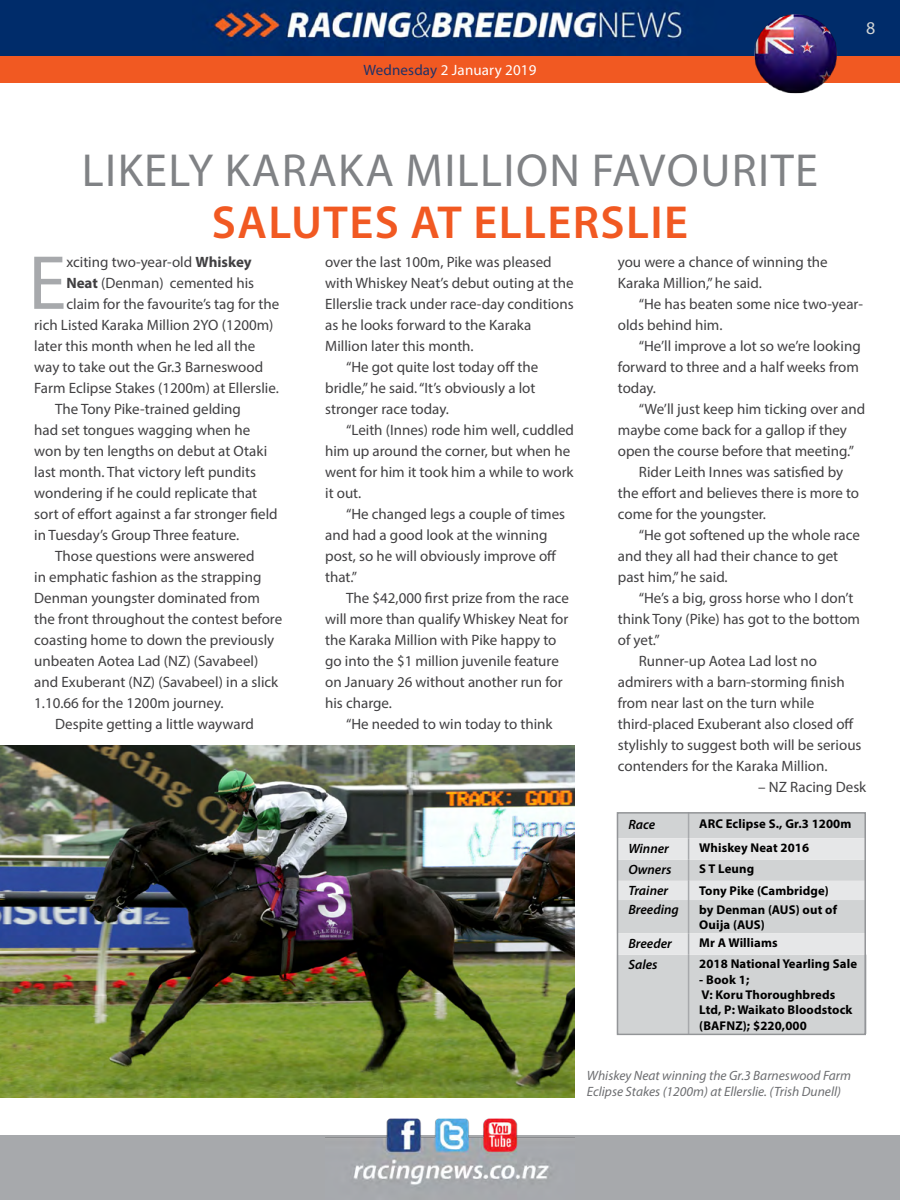
<style>
.page{position:relative;width:900px;height:1200px;background:#fff}
.page>*{position:absolute;margin:0;border:0;box-sizing:border-box;transform-origin:0 0}
.t1{font:77.25px "Myriad Pro";color:#a7a9ac}
.t2{font:46.5px "Myriad Pro";letter-spacing:.03em;color:#808285}
.t3{font:600 46.5px "Myriad Pro";letter-spacing:.03em;color:#f15922}
.t4{font:18px "Myriad Pro";color:#d1d4d4}
.t5{font:15px/21px "Myriad Pro";color:#414042}
.t6{font:15px "Myriad Pro";letter-spacing:.01em;color:#fff}
.t7{font:italic 13.5px/16.2px "Myriad Pro";color:#6d6e71}
.t8{font:italic 600 13.5px "Myriad Pro";color:#000}
.t9{font:700 12.75px/15.3px "Myriad Pro";letter-spacing:.01em;color:#000}
.s1{color:#203267}
.s2{font-weight:700}
</style>
<div class="page">
<div style="left:0;top:1136px;width:900px;height:64px;background:#a7a9ac"></div>
<img style="left:325px;top:1118px;width:250px;height:67px">
<div style="left:0;top:56px;width:900px;height:27px;background:#f15922"></div>
<img style="left:0;top:0;width:900px;height:56px">
<img style="left:0;top:746px;width:575px;height:351px">
<img style="left:752px;top:12px;width:88px;height:82px">
<div style="left:620px;top:955px;width:243px;height:77px;background:#d1d3d4"></div>
<svg style="left:620px;top:815px;width:243px;height:140px;background:#dadbdc"></svg>
<hr style="left:688px;top:955px;width:1px;height:79px;background:#a7a9ac">
<div style="left:617px;top:812px;width:249px;height:223px;border:2px solid #939598"></div>
<p class="t6" style="left:364px;top:61px;width:174px"><span class="s1">Wednesday</span> 2 January 2019</p>
<h2 class="t2" style="left:82px;top:142px;width:46px">Likely</h2>
<h2 class="t2" style="left:225px;top:142px;width:56px">Karaka</h2>
<h2 class="t2" style="left:406px;top:142px;width:62px">Million</h2>
<h2 class="t2" style="left:592px;top:142px;width:50px">favo</h2>
<h2 class="t2" style="left:700px;top:142px;width:53px">urite</h2>
<h2 class="t3" style="left:212px;top:193px;width:473px">SALUTES AT ELLERSLIE</h2>
<p class="t4" style="left:866px;top:17px;width:11px">8</p>
<h1 class="t1" style="left:28px;top:235px;width:40px">E</h1>
<p class="t5" style="left:66px;top:251px;width:187px">xciting two-year-old <span class="s2">Whiskey</span></p>
<p class="t5" style="left:66px;top:272px;width:189px"><span class="s2">Neat</span> (Denman) cemented his</p>
<p class="t5" style="left:66px;top:293px;width:214px">claim for the favourite’s tag for the</p>
<p class="t5" style="left:34px;top:314px;width:241px">rich Listed Karaka Million 2YO (1200m)</p>
<p class="t5" style="left:34px;top:335px;width:222px">later this month when he led all the</p>
<p class="t5" style="left:34px;top:356px;width:230px">way to take out the Gr.3 Barneswood</p>
<p class="t5" style="left:34px;top:377px;width:246px">Farm Eclipse Stakes (1200m) at Ellerslie.</p>
<p class="t5" style="left:55px;top:398px;width:187px">The Tony Pike-trained gelding</p>
<p class="t5" style="left:34px;top:419px;width:218px">had set tongues wagging when he</p>
<p class="t5" style="left:34px;top:440px;width:234px">won by ten lengths on debut at Otaki</p>
<p class="t5" style="left:34px;top:461px;width:223px">last month. That victory left pundits</p>
<p class="t5" style="left:34px;top:482px;width:224px">wondering if he could replicate that</p>
<p class="t5" style="left:34px;top:503px;width:245px">sort of effort against a far stronger field</p>
<p class="t5" style="left:34px;top:524px;width:207px">in Tuesday’s Group Three feature.</p>
<p class="t5" style="left:55px;top:545px;width:201px">Those questions were answered</p>
<p class="t5" style="left:34px;top:566px;width:229px">in emphatic fashion as the strapping</p>
<p class="t5" style="left:34px;top:587px;width:227px">Denman youngster dominated from</p>
<p class="t5" style="left:34px;top:608px;width:249px">the front throughout the contest before</p>
<p class="t5" style="left:34px;top:629px;width:242px">coasting home to down the previously</p>
<p class="t5" style="left:34px;top:650px;width:226px">unbeaten Aotea Lad (NZ) (Savabeel)</p>
<p class="t5" style="left:34px;top:671px;width:246px">and Exuberant (NZ) (Savabeel) in a slick</p>
<p class="t5" style="left:34px;top:692px;width:191px">1.10.66 for the 1200m journey.</p>
<p class="t5" style="left:55px;top:713px;width:200px">Despite getting a little wayward</p>
<p class="t5" style="left:325px;top:251px;width:228px">over the last 100m, Pike was pleased</p>
<p class="t5" style="left:325px;top:272px;width:250px">with Whiskey Neat’s debut outing at the</p>
<p class="t5" style="left:325px;top:293px;width:250px">Ellerslie track under race-day conditions</p>
<p class="t5" style="left:325px;top:314px;width:208px">as he looks forward to the Karaka</p>
<p class="t5" style="left:325px;top:335px;width:150px">Million later this month.</p>
<p class="t5" style="left:346px;top:356px;width:194px">“He got quite lost today off the</p>
<p class="t5" style="left:325px;top:377px;width:212px">bridle,” he said. “It’s obviously a lot</p>
<p class="t5" style="left:325px;top:398px;width:125px">stronger race today.</p>
<p class="t5" style="left:346px;top:419px;width:229px">“Leith (Innes) rode him well, cuddled</p>
<p class="t5" style="left:325px;top:440px;width:247px">him up around the corner, but when he</p>
<p class="t5" style="left:325px;top:461px;width:250px">went for him it took him a while to work</p>
<p class="t5" style="left:325px;top:482px;width:38px">it out.</p>
<p class="t5" style="left:346px;top:503px;width:221px">“He changed legs a couple of times</p>
<p class="t5" style="left:325px;top:524px;width:224px">and had a good look at the winning</p>
<p class="t5" style="left:325px;top:545px;width:233px">post, so he will obviously improve off</p>
<p class="t5" style="left:325px;top:566px;width:34px">that.”</p>
<p class="t5" style="left:346px;top:587px;width:224px">The $42,000 first prize from the race</p>
<p class="t5" style="left:325px;top:608px;width:245px">will more than qualify Whiskey Neat for</p>
<p class="t5" style="left:325px;top:629px;width:233px">the Karaka Million with Pike happy to</p>
<p class="t5" style="left:325px;top:650px;width:235px">go into the $1 million juvenile feature</p>
<p class="t5" style="left:325px;top:671px;width:239px">on January 26 without another run for</p>
<p class="t5" style="left:325px;top:692px;width:68px">his charge.</p>
<p class="t5" style="left:346px;top:713px;width:208px">“He needed to win today to think</p>
<p class="t5" style="left:618px;top:251px;width:211px">you were a chance of winning the<br>Karaka Million,” he said.</p>
<p class="t5" style="left:618px;top:293px;width:247px;text-indent:21px">“He has beaten some nice two-year&shy;olds behind him.</p>
<p class="t5" style="left:618px;top:335px;width:244px;text-indent:21px">“He’ll improve a lot so we’re looking forward to three and a half weeks from today.</p>
<p class="t5" style="left:639px;top:398px;width:228px">“We’ll just keep him ticking over and</p>
<p class="t5" style="left:618px;top:419px;width:231px">maybe come back for a gallop if they</p>
<p class="t5" style="left:618px;top:440px;width:238px">open the course before that meeting.”</p>
<p class="t5" style="left:639px;top:461px;width:206px">Rider Leith Innes was satisfied by</p>
<p class="t5" style="left:618px;top:482px;width:243px">the effort and believes there is more to</p>
<p class="t5" style="left:618px;top:503px;width:150px">come for the youngster.</p>
<p class="t5" style="left:639px;top:524px;width:223px">“He got softened up the whole race</p>
<p class="t5" style="left:618px;top:545px;width:222px">and they all had their chance to get</p>
<p class="t5" style="left:618px;top:566px;width:111px">past him,” he said.</p>
<p class="t5" style="left:639px;top:587px;width:216px">“He’s a big, gross horse who I don’t</p>
<p class="t5" style="left:618px;top:608px;width:244px">think Tony (Pike) has got to the bottom</p>
<p class="t5" style="left:618px;top:629px;width:43px">of yet.”</p>
<p class="t5" style="left:639px;top:650px;width:180px">Runner-up Aotea Lad lost no</p>
<p class="t5" style="left:618px;top:671px;width:228px">admirers with a barn-storming finish</p>
<p class="t5" style="left:618px;top:692px;width:198px">from near last on the turn while</p>
<p class="t5" style="left:618px;top:713px;width:238px">third-placed Exuberant also closed off</p>
<p class="t5" style="left:618px;top:734px;width:245px">stylishly to suggest both will be serious</p>
<p class="t5" style="left:618px;top:755px;width:211px">contenders for the Karaka Million.</p>
<p class="t5" style="left:758px;top:776px;width:110px">– NZ Racing Desk</p>
<p class="t8" style="left:628px;top:816px;width:28px">Race</p>
<p class="t9" style="left:699px;top:816px;width:154px">ARC Eclipse S., Gr.3 1200m</p>
<p class="t8" style="left:628px;top:840px;width:42px">Winner</p>
<p class="t9" style="left:699px;top:840px;width:112px">Whiskey Neat 2016</p>
<p class="t8" style="left:628px;top:861px;width:45px">Owners</p>
<p class="t9" style="left:699px;top:861px;width:57px">S T Leung</p>
<p class="t8" style="left:628px;top:882px;width:41px">Trainer</p>
<p class="t9" style="left:699px;top:882px;width:131px">Tony Pike (Cambridge)</p>
<p class="t8" style="left:628px;top:901px;width:52px">Breeding</p>
<p class="t9" style="left:699px;top:901px;width:139px">by Denman (AUS) out of<br>Ouija (AUS)</p>
<p class="t8" style="left:628px;top:935px;width:45px">Breeder</p>
<p class="t9" style="left:699px;top:935px;width:80px">Mr A Williams</p>
<p class="t8" style="left:628px;top:956px;width:31px">Sales</p>
<p class="t9" style="left:699px;top:956px;width:159px">2018 National Yearling Sale</p>
<p class="t9" style="left:699px;top:971px;width:155px">- Book 1;<br>V: Koru Thoroughbreds<br>Ltd, P: Waikato Bloodstock (BAFNZ); $220,000</p>
<p class="t7" style="left:587px;top:1067px;width:266px">Whiskey Neat winning the Gr.3 Barneswood Farm<br>Eclipse Stakes (1200m) at Ellerslie. (Trish Dunell)</p>
</div>
